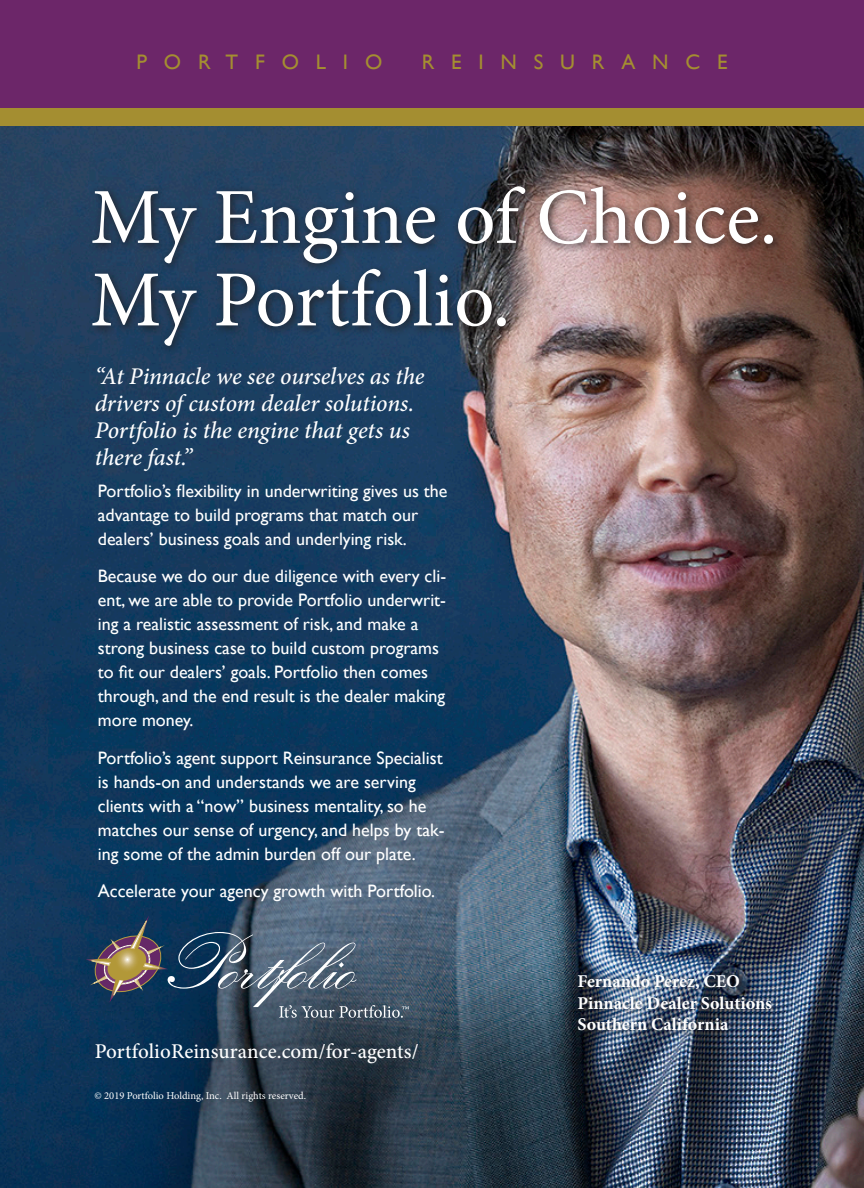
<style>
.page{position:relative;width:864px;height:1188px;background:#fff}
.page>*{position:absolute;margin:0;border:0;box-sizing:border-box;transform-origin:0 0}
.t1{font:79.5px "Minion Pro";letter-spacing:-.005em;color:#fff}
.t2{font:italic 500 24px/27px "Minion Pro";letter-spacing:-.005em;color:#fff}
.t3{font:500 21px "Minion Pro";letter-spacing:.005em;color:#fff}
.t4{font:21px "Gill Sans";letter-spacing:.8em;color:#a48e31}
.t5{font:18px/24px "Gill Sans";color:#fff}
.t6{font:700 18px "Minion Pro";color:#fff}
.t7{font:10.5px "Minion Pro";color:#fff}
</style>
<div class="page">
<img style="left:0;top:126px;width:864px;height:1062px">
<div style="left:0;top:108px;width:864px;height:18px;background:#a48e31"></div>
<div style="left:0;top:0;width:864px;height:108px;background:#6c2669"></div>
<div style="left:573px;top:969px;width:209px;height:71px;background:#231f20;opacity:.75"></div>
<div style="left:87px;top:181px;width:696px;height:175px;background:#231f20;opacity:.9"></div>
<svg style="left:86px;top:916px;width:323px;height:102px;background:#485b6f"></svg>
<p class="t4" style="left:136px;top:49px;width:247px">PORTFOLIO</p>
<p class="t4" style="left:422px;top:49px;width:307px">REINSURANCE</p>
<p class="t1" style="left:90px;top:164px;width:689px">My Engine of Choice.</p>
<p class="t1" style="left:90px;top:247px;width:422px">My Portfolio.</p>
<p class="t2" style="left:95px;top:363px;width:331px">“At Pinnacle we see ourselves as the drivers of custom dealer solutions.</p>
<p class="t2" style="left:95px;top:417px;width:316px">Portfolio is the engine that gets us there fast.”</p>
<p class="t5" style="left:98px;top:479px;width:351px">Portfolio’s flexibility in underwriting gives us the advantage to build programs that match our</p>
<p class="t5" style="left:98px;top:527px;width:311px">dealers’ business goals and underlying risk.</p>
<p class="t5" style="left:98px;top:565px;width:350px">Because we do our due diligence with every cli&shy;ent, we are able to provide Portfolio underwrit&shy;ing a realistic assessment of risk, and make a strong business case to build custom programs to fit our dealers’ goals. Portfolio then comes through, and the end result is the dealer making more money.</p>
<p class="t5" style="left:98px;top:746px;width:348px">Portfolio’s agent support Reinsurance Specialist is hands-on and understands we are serving clients with a “now” business mentality, so he matches our sense of urgency, and helps by tak&shy;ing some of the admin burden off our plate.</p>
<p class="t5" style="left:98px;top:880px;width:339px">Accelerate your agency growth with Portfolio.</p>
<p class="t3" style="left:95px;top:1038px;width:325px">PortfolioReinsurance.com/for-agents/</p>
<p class="t7" style="left:94px;top:1089px;width:213px">© 2019 Portfolio Holding, Inc. All rights reserved.</p>
<p class="t6" style="left:577px;top:968px;width:164px">Fernando Perez, CEO</p>
<p class="t6" style="left:577px;top:990px;width:196px">Pinnacle Dealer Solutions</p>
<p class="t6" style="left:577px;top:1012px;width:153px">Southern California</p>
</div>
